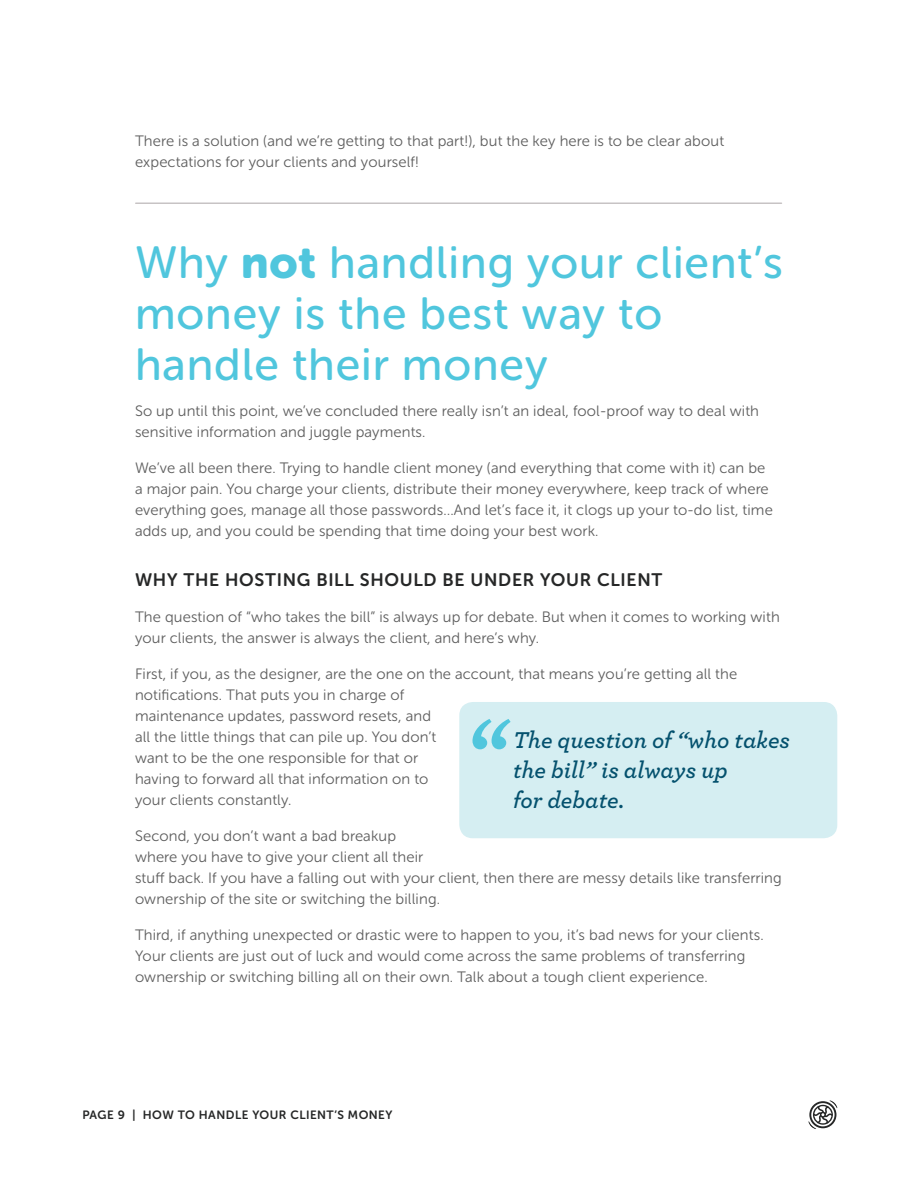
<style>
.page{position:relative;width:918px;height:1188px;background:#fff}
.page>*{position:absolute;margin:0;border:0;box-sizing:border-box;transform-origin:0 0}
.t1{font:45px/51px "Museo Sans Rounded 500";letter-spacing:.02em;color:#50c6dd}
.t2{font:italic 600 24px/30px "Archer";color:#04516e}
.t3{font:18px "Museo Sans Rounded 700";letter-spacing:.04em;color:#262727}
.t4{font:15px/21px "Museo Sans Rounded 300";letter-spacing:.01em;color:#5d5d5d}
.t5{font:12px "Museo Sans Rounded 700";letter-spacing:.04em;color:#262727}
.s1{font-family:"Museo Sans Rounded 900"}
</style>
<div class="page">
<svg style="left:808px;top:1100px;width:29px;height:29px"></svg>
<div style="left:459px;top:702px;width:378px;height:136px;background:#d5eef2;border-radius:14px"></div>
<svg style="left:473px;top:719px;width:38px;height:30px"></svg>
<hr style="left:136px;top:202px;width:646px;height:2px;background:#c7c3c4">
<p class="t4" style="left:135px;top:131px;width:591px">There is a solution (and we’re getting to that part!), but the key here is to be clear about expectations for your clients and yourself!</p>
<h1 class="t1" style="left:135px;top:237px;width:649px">Why <span class="s1">not</span> handling your client’s money is the best way to handle their money</h1>
<p class="t4" style="left:135px;top:401px;width:626px">So up until this point, we’ve concluded there really isn’t an ideal, fool-proof way to deal with sensitive information and juggle payments.</p>
<p class="t4" style="left:135px;top:458px;width:639px">We’ve all been there. Trying to handle client money (and everything that come with it) can be a major pain. You charge your clients, distribute their money everywhere, keep track of where everything goes, manage all those passwords…And let’s face it, it clogs up your to-do list, time adds up, and you could be spending that time doing your best work.</p>
<p class="t3" style="left:135px;top:570px;width:529px">WHY THE HOSTING BILL SHOULD BE UNDER YOUR CLIENT</p>
<p class="t4" style="left:135px;top:606px;width:646px">The question of “who takes the bill” is always up for debate. But when it comes to working with your clients, the answer is always the client, and here’s why.</p>
<p class="t4" style="left:135px;top:663px;width:604px">First, if you, as the designer, are the one on the account, that means you’re getting all the notifications. That puts you in charge of<br>maintenance updates, password resets, and<br>all the little things that can pile up. You don’t<br>want to be the one responsible for that or<br>having to forward all that information on to<br>your clients constantly.</p>
<p class="t4" style="left:135px;top:825px;width:648px">Second, you don’t want a bad breakup<br>where you have to give your client all their<br>stuff back. If you have a falling out with your client, then there are messy details like transferring ownership of the site or switching the billing.</p>
<p class="t4" style="left:135px;top:924px;width:630px">Third, if anything unexpected or drastic were to happen to you, it’s bad news for your clients.<br>Your clients are just out of luck and would come across the same problems of transferring ownership or switching billing all on their own. Talk about a tough client experience.</p>
<h2 class="t2" style="left:513px;top:724px;width:278px">The question of “who takes the bill” is always up<br>for debate.</h2>
<p class="t5" style="left:82px;top:1108px;width:312px">PAGE 9 | HOW TO HANDLE YOUR CLIENT’S MONEY</p>
</div>
